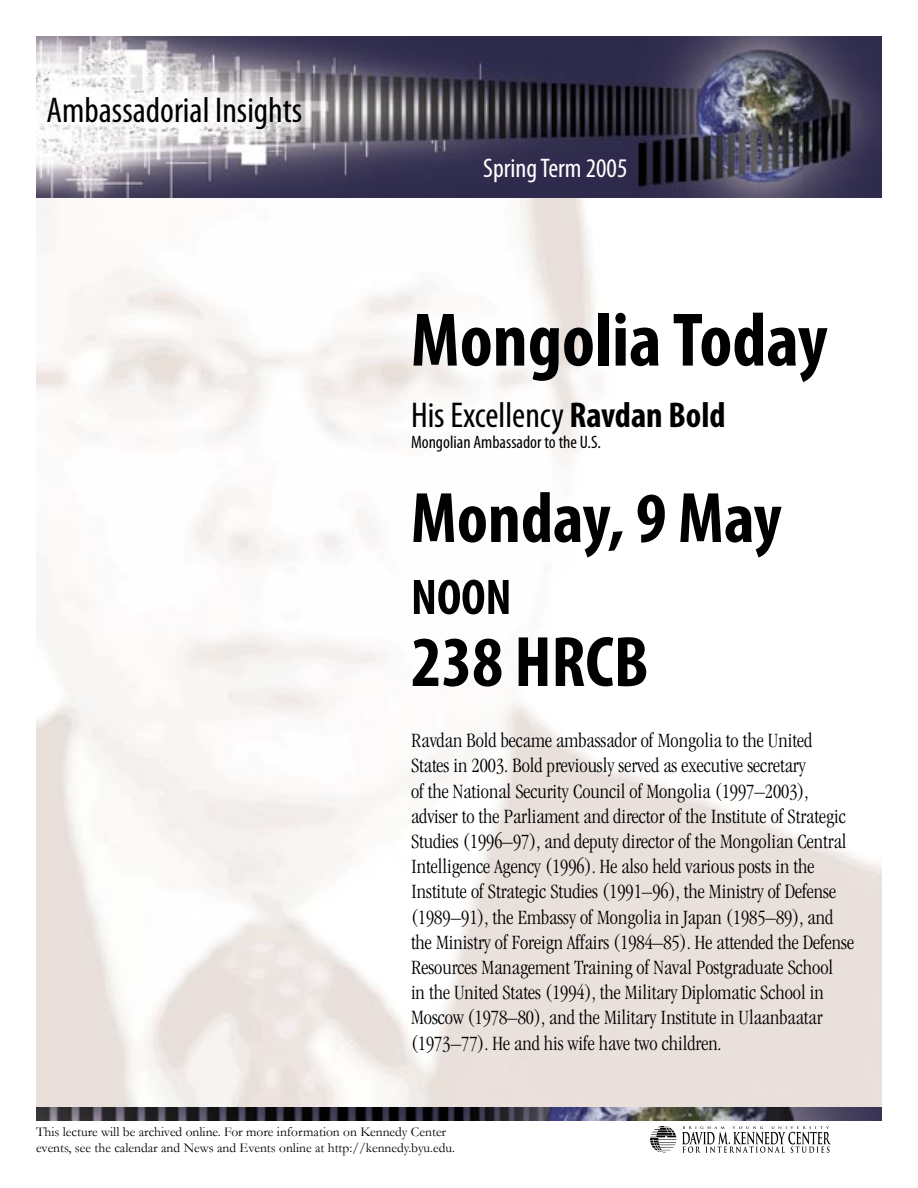
<style>
.page{position:relative;width:918px;height:1188px;background:#fff}
.page>*{position:absolute;margin:0;border:0;box-sizing:border-box;transform-origin:0 0}
.t1{font:700 condensed 76.5px "Myriad Pro";color:#000}
.t2{font:700 condensed 72px "Myriad Pro";color:#000}
.t3{font:700 condensed 50.4px "Myriad Pro";color:#000}
.t4{font:condensed 36px "Myriad Pro";color:#000}
.t5{font:condensed 27px "Myriad Pro";color:#fff}
.t6{font:300 condensed 21px/25.2px "Garamond";color:#000}
.t7{font:condensed 18px "Myriad Pro";color:#000}
.t8{font:13.5px/16.2px "Garamond";color:#000}
.s1{font-weight:700}
</style>
<div class="page">
<img style="left:36px;top:36px;width:846px;height:1071px">
<svg style="left:650px;top:1126px;width:26px;height:26px"></svg>
<svg style="left:682px;top:1126px;width:149px;height:27px"></svg>
<img style="left:36px;top:1107px;width:846px;height:14px">
<h3 class="t4" style="left:46px;top:91px;width:257px">Ambassadorial Insights</h3>
<p class="t5" style="left:483px;top:153px;width:146px">Spring Term 2005</p>
<h1 class="t1" style="left:411px;top:298px;width:418px">Mongolia Today</h1>
<h3 class="t4" style="left:411px;top:395px;width:316px">His Excellency <span class="s1">Ravdan Bold</span></h3>
<p class="t7" style="left:411px;top:433px;width:192px">Mongolian Ambassador to the U.S.</p>
<h2 class="t2" style="left:411px;top:478px;width:372px">Monday, 9 May</h2>
<h3 class="t3" style="left:411px;top:569px;width:102px">NOON</h3>
<h2 class="t2" style="left:411px;top:622px;width:239px">238 HRCB</h2>
<p class="t6" style="left:411px;top:728px;width:445px">Ravdan Bold became ambassador of Mongolia to the United States in 2003. Bold previously served as executive secretary<br>of the National Security Council of Mongolia (1997–2003), adviser to the Parliament and director of the Institute of Strategic Studies (1996–97), and deputy director of the Mongolian Central Intelligence Agency (1996). He also held various posts in the Institute of Strategic Studies (1991–96), the Ministry of Defense (1989–91), the Embassy of Mongolia in Japan (1985–89), and the Ministry of Foreign Affairs (1984–85). He attended the Defense Resources Management Training of Naval Postgraduate School<br>in the United States (1994), the Military Diplomatic School in Moscow (1978–80), and the Military Institute in Ulaanbaatar (1973–77). He and his wife have two children.</p>
<p class="t8" style="left:36px;top:1123px;width:421px">This lecture will be archived online. For more information on Kennedy Center events, see the calendar and News and Events online at http://kennedy.byu.edu.</p>
</div>
